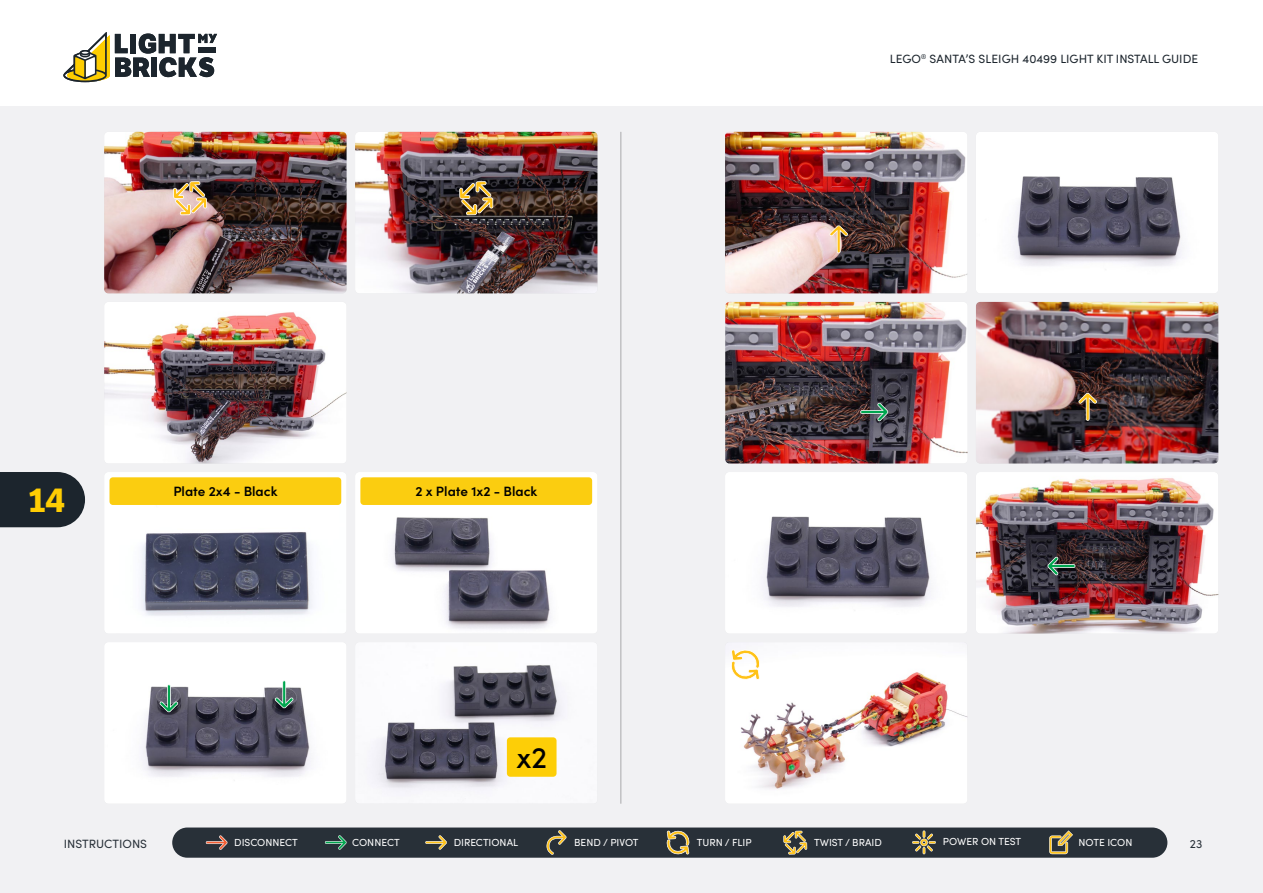
<style>
.page{position:relative;width:1263px;height:893px;background:#fff}
.page>*{position:absolute;margin:0;border:0;box-sizing:border-box;transform-origin:0 0}
.t1{font:700 33px "LFT Etica";color:#ffcd03}
.t2{font:500 30px "Sofia Pro";color:#000101}
.t3{font:600 13.5px "Sofia Pro";color:#000}
.t4{font:12px "Sofia Pro";color:#1c252d}
.t5{font:12px "Sofia Pro";color:#283038}
.t6{font:10.2px "Sofia Pro";color:#fff}
</style>
<div class="page">
<div style="left:0;top:106px;width:1263px;height:787px;background:#f1f1f3"></div>
<hr style="left:621px;top:132px;width:1px;height:672px;background:#000">
<div style="left:172px;top:827px;width:995px;height:31px;background:#283038;border-radius:15px"></div>
<svg style="left:783px;top:831px;width:24px;height:23px"></svg>
<svg style="left:206px;top:835px;width:22px;height:15px"></svg>
<svg style="left:325px;top:835px;width:22px;height:15px"></svg>
<svg style="left:425px;top:835px;width:22px;height:15px"></svg>
<svg style="left:546px;top:830px;width:21px;height:25px"></svg>
<svg style="left:1049px;top:830px;width:24px;height:24px"></svg>
<svg style="left:912px;top:830px;width:24px;height:24px"></svg>
<svg style="left:666px;top:830px;width:24px;height:25px"></svg>
<svg style="left:63px;top:32px;width:154px;height:50px"></svg>
<svg style="left:0;top:472px;width:85px;height:55px;background:#2a333a"></svg>
<img style="left:355px;top:132px;width:242px;height:161px">
<img style="left:725px;top:302px;width:243px;height:161px">
<img style="left:104px;top:132px;width:243px;height:161px">
<img style="left:725px;top:132px;width:242px;height:161px">
<img style="left:976px;top:302px;width:242px;height:161px">
<img style="left:976px;top:472px;width:242px;height:162px">
<img style="left:365px;top:643px;width:219px;height:144px">
<img style="left:104px;top:302px;width:243px;height:161px">
<img style="left:105px;top:643px;width:241px;height:160px">
<img style="left:725px;top:645px;width:242px;height:158px">
<svg style="left:173px;top:181px;width:34px;height:34px"></svg>
<svg style="left:275px;top:680px;width:18px;height:28px"></svg>
<svg style="left:829px;top:225px;width:19px;height:28px"></svg>
<svg style="left:730px;top:648px;width:31px;height:33px"></svg>
<div style="left:507px;top:737px;width:49px;height:40px;background:#fdce07;border-radius:3px"></div>
<img style="left:355px;top:472px;width:242px;height:161px">
<div style="left:360px;top:477px;width:232px;height:28px;background:#fbcd10;border-radius:3px"></div>
<img style="left:105px;top:472px;width:241px;height:161px">
<div style="left:109px;top:477px;width:232px;height:28px;background:#fbcd10;border-radius:3px"></div>
<img style="left:976px;top:132px;width:242px;height:161px">
<img style="left:725px;top:472px;width:242px;height:161px">
<svg style="left:459px;top:181px;width:34px;height:34px"></svg>
<svg style="left:160px;top:684px;width:18px;height:28px"></svg>
<svg style="left:860px;top:403px;width:28px;height:18px"></svg>
<svg style="left:1078px;top:393px;width:19px;height:28px"></svg>
<svg style="left:1047px;top:557px;width:28px;height:18px"></svg>
<h1 class="t1" style="left:28px;top:480px;width:38px">14</h1>
<h3 class="t3" style="left:173px;top:481px;width:106px">Plate 2x4 - Black</h3>
<h3 class="t3" style="left:415px;top:481px;width:124px">2 x Plate 1x2 - Black</h3>
<h2 class="t2" style="left:516px;top:735px;width:32px">x2</h2>
<p class="t4" style="left:890px;top:50px;width:310px">LEGO<sup>®</sup> SANTA’S SLEIGH 40499 LIGHT KIT INSTALL GUIDE</p>
<p class="t5" style="left:64px;top:835px;width:85px">INSTRUCTIONS</p>
<p class="t6" style="left:234px;top:835px;width:65px">DISCONNECT</p>
<p class="t6" style="left:352px;top:835px;width:49px">CONNECT</p>
<p class="t6" style="left:454px;top:835px;width:66px">DIRECTIONAL</p>
<p class="t6" style="left:574px;top:835px;width:66px">BEND / PIVOT</p>
<p class="t6" style="left:697px;top:835px;width:56px">TURN / FLIP</p>
<p class="t6" style="left:814px;top:835px;width:69px">TWIST / BRAID</p>
<p class="t6" style="left:943px;top:834px;width:80px">POWER ON TEST</p>
<p class="t6" style="left:1078px;top:835px;width:55px">NOTE ICON</p>
<p class="t5" style="left:1190px;top:835px;width:14px">23</p>
</div>
